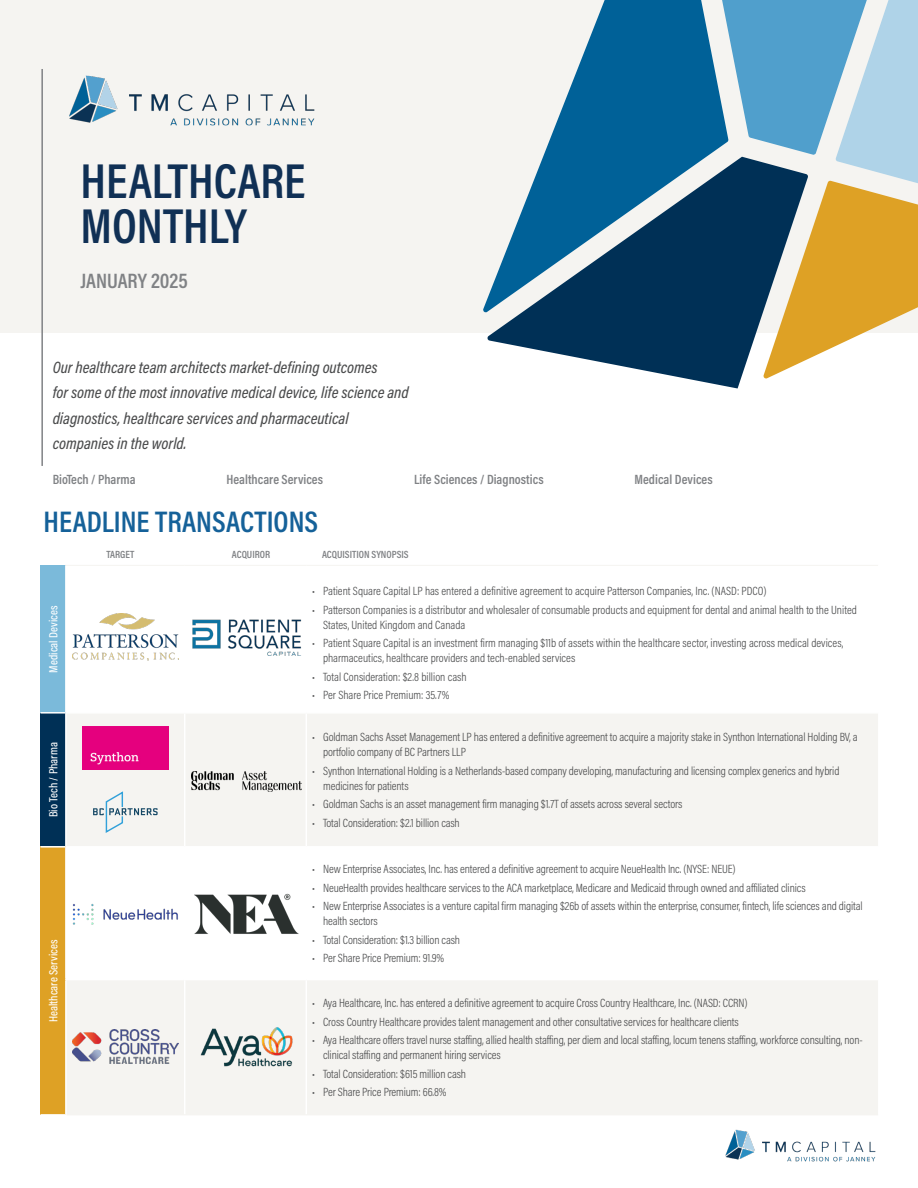
<style>
.page{position:relative;width:918px;height:1188px;background:#fff}
.page>*{position:absolute;margin:0;border:0;box-sizing:border-box;transform-origin:0 0}
.t1{font:600 49.5px/45px "Acumin Pro Cond";color:#103055}
.t2{font:600 30px "Acumin Pro Cond";color:#156199}
.t3{font:600 21px "Acumin Pro Cond";color:#808285}
.t4{font:italic 500 16.5px/25.5px "Acumin Pro Cond";color:#4b4c4d}
.t5{font:600 13.5px "Acumin Pro Cond";color:#808285}
.t6{font:300 12px/15px "Acumin Pro Cond";letter-spacing:-.01em;color:#4b4c4d}
.t7{font:500 12px "Acumin Pro Cond";color:#fff}
.t8{font:600 10.5px "Acumin Pro Cond";color:#808285}
</style>
<div class="page">
<div style="left:0;top:0;width:918px;height:333px;background:#f5f4f1"></div>
<svg style="left:483px;top:0;width:203px;height:313px;fill:#006198"></svg>
<svg style="left:487px;top:157px;width:254px;height:231px"></svg>
<svg style="left:686px;top:0;width:232px;height:379px"></svg>
<hr style="left:41px;top:69px;width:2px;height:397px;background:#808285">
<img style="left:725px;top:1129px;width:151px;height:33px">
<img style="left:69px;top:75px;width:246px;height:51px">
<div style="left:40px;top:565px;width:26px;height:148px;background:#7bbada"></div>
<div style="left:40px;top:713px;width:26px;height:134px;background:#003056"></div>
<svg style="left:67px;top:714px;width:811px;height:401px;fill:#f5f4f1"></svg>
<div style="left:40px;top:847px;width:26px;height:268px;background:#dea125"></div>
<hr style="left:184px;top:714px;width:1px;height:132px;background:#fff">
<hr style="left:306px;top:714px;width:1px;height:132px;background:#fff">
<hr style="left:184px;top:848px;width:1px;height:131px;background:#fff">
<hr style="left:306px;top:848px;width:1px;height:131px;background:#fff">
<hr style="left:184px;top:979px;width:122px;height:1px;background:#fff">
<hr style="left:184px;top:980px;width:1px;height:135px;background:#fff">
<hr style="left:306px;top:979px;width:572px;height:1px;background:#fff">
<hr style="left:306px;top:980px;width:1px;height:135px;background:#fff">
<hr style="left:65px;top:566px;width:2px;height:147px;background:#fff">
<hr style="left:65px;top:713px;width:2px;height:134px;background:#fff">
<hr style="left:65px;top:847px;width:2px;height:132px;background:#fff">
<hr style="left:65px;top:565px;width:120px;height:1px;background:#f5f4f1">
<hr style="left:185px;top:565px;width:121px;height:1px;background:#f5f4f1">
<hr style="left:306px;top:565px;width:572px;height:1px;background:#f5f4f1">
<hr style="left:185px;top:846px;width:121px;height:2px;background:#fff">
<hr style="left:306px;top:846px;width:572px;height:2px;background:#fff">
<hr style="left:67px;top:1115px;width:118px;height:1px;background:#f5f4f1">
<hr style="left:185px;top:1115px;width:121px;height:1px;background:#f5f4f1">
<hr style="left:306px;top:1115px;width:572px;height:1px;background:#f5f4f1">
<hr style="left:65px;top:980px;width:2px;height:134px;background:#fff">
<hr style="left:40px;top:712px;width:25px;height:2px;background:#fff">
<hr style="left:40px;top:846px;width:25px;height:2px;background:#fff">
<hr style="left:40px;top:1114px;width:27px;height:2px;background:#fff">
<hr style="left:67px;top:846px;width:118px;height:2px;background:#fff">
<hr style="left:65px;top:979px;width:119px;height:1px;background:#fff">
<img style="left:72px;top:613px;width:106px;height:47px">
<img style="left:192px;top:619px;width:110px;height:37px">
<img style="left:82px;top:726px;width:86px;height:43px">
<svg style="left:93px;top:791px;width:65px;height:42px"></svg>
<img style="left:191px;top:772px;width:111px;height:19px">
<img style="left:72px;top:903px;width:106px;height:22px">
<img style="left:194px;top:894px;width:104px;height:40px">
<img style="left:72px;top:1030px;width:106px;height:33px">
<img style="left:198px;top:1025px;width:97px;height:42px">
<p class="t1" style="left:81px;top:157px;width:227px">HEALTHCARE<br>MONTHLY</p>
<p class="t3" style="left:81px;top:267px;width:109px">JANUARY 2025</p>
<p class="t4" style="left:53px;top:354px;width:358px">Our healthcare team architects market-defining outcomes<br>for some of the most innovative medical device, life science and diagnostics, healthcare services and pharmaceutical companies in the world.</p>
<p class="t5" style="left:53px;top:471px;width:84px">BioTech / Pharma</p>
<p class="t5" style="left:226px;top:471px;width:98px">Healthcare Services</p>
<p class="t5" style="left:414px;top:471px;width:131px">Life Sciences / Diagnostics</p>
<p class="t5" style="left:635px;top:471px;width:80px">Medical Devices</p>
<p class="t2" style="left:44px;top:502px;width:276px">HEADLINE TRANSACTIONS</p>
<p class="t7" style="left:46px;top:673px;width:69px;rotate:-90deg">Medical Devices</p>
<p class="t8" style="left:107px;top:547px;width:29px">TARGET</p>
<p class="t8" style="left:232px;top:547px;width:40px">ACQUIROR</p>
<p class="t8" style="left:322px;top:547px;width:88px">ACQUISITION SYNOPSIS</p>
<p class="t6" style="left:312px;top:583px;width:456px">• Patient Square Capital LP has entered a definitive agreement to acquire Patterson Companies, Inc. (NASD: PDCO)</p>
<p class="t6" style="left:323px;top:602px;width:535px;text-indent:-11px">• Patterson Companies is a distributor and wholesaler of consumable products and equipment for dental and animal health to the United<br>States, United Kingdom and Canada</p>
<p class="t6" style="left:323px;top:635px;width:522px;text-indent:-11px">• Patient Square Capital is an investment firm managing $11b of assets within the healthcare sector, investing across medical devices, pharmaceutics, healthcare providers and tech-enabled services</p>
<p class="t6" style="left:312px;top:669px;width:156px">• Total Consideration: $2.8 billion cash</p>
<p class="t6" style="left:312px;top:687px;width:139px">• Per Share Price Premium: 35.7%</p>
<p class="t7" style="left:46px;top:817px;width:76px;rotate:-90deg">Bio Tech / Pharma</p>
<p class="t6" style="left:323px;top:730px;width:536px;text-indent:-11px">• Goldman Sachs Asset Management LP has entered a definitive agreement to acquire a majority stake in Synthon International Holding BV, a portfolio company of BC Partners LLP</p>
<p class="t6" style="left:323px;top:763px;width:518px;text-indent:-11px">• Synthon International Holding is a Netherlands-based company developing, manufacturing and licensing complex generics and hybrid medicines for patients</p>
<p class="t6" style="left:312px;top:797px;width:372px">• Goldman Sachs is an asset management firm managing $1.7T of assets across several sectors</p>
<p class="t6" style="left:312px;top:815px;width:149px">• Total Consideration: $2.1 billion cash</p>
<p class="t7" style="left:46px;top:1022px;width:84px;rotate:-90deg">Healthcare Services</p>
<p class="t6" style="left:312px;top:861px;width:425px">• New Enterprise Associates, Inc. has entered a definitive agreement to acquire NeueHealth Inc. (NYSE: NEUE)</p>
<p class="t6" style="left:312px;top:880px;width:495px">• NeueHealth provides healthcare services to the ACA marketplace, Medicare and Medicaid through owned and affiliated clinics</p>
<p class="t6" style="left:323px;top:898px;width:541px;text-indent:-11px">• New Enterprise Associates is a venture capital firm managing $26b of assets within the enterprise, consumer, fintech, life sciences and digital health sectors</p>
<p class="t6" style="left:312px;top:932px;width:149px">• Total Consideration: $1.3 billion cash</p>
<p class="t6" style="left:312px;top:950px;width:134px">• Per Share Price Premium: 91.9%</p>
<p class="t6" style="left:312px;top:995px;width:437px">• Aya Healthcare, Inc. has entered a definitive agreement to acquire Cross Country Healthcare, Inc. (NASD: CCRN)</p>
<p class="t6" style="left:312px;top:1014px;width:428px">• Cross Country Healthcare provides talent management and other consultative services for healthcare clients</p>
<p class="t6" style="left:323px;top:1032px;width:541px;text-indent:-11px">• Aya Healthcare offers travel nurse staffing, allied health staffing, per diem and local staffing, locum tenens staffing, workforce consulting, non&shy;clinical staffing and permanent hiring services</p>
<p class="t6" style="left:312px;top:1066px;width:155px">• Total Consideration: $615 million cash</p>
<p class="t6" style="left:312px;top:1084px;width:136px">• Per Share Price Premium: 66.8%</p>
</div>
